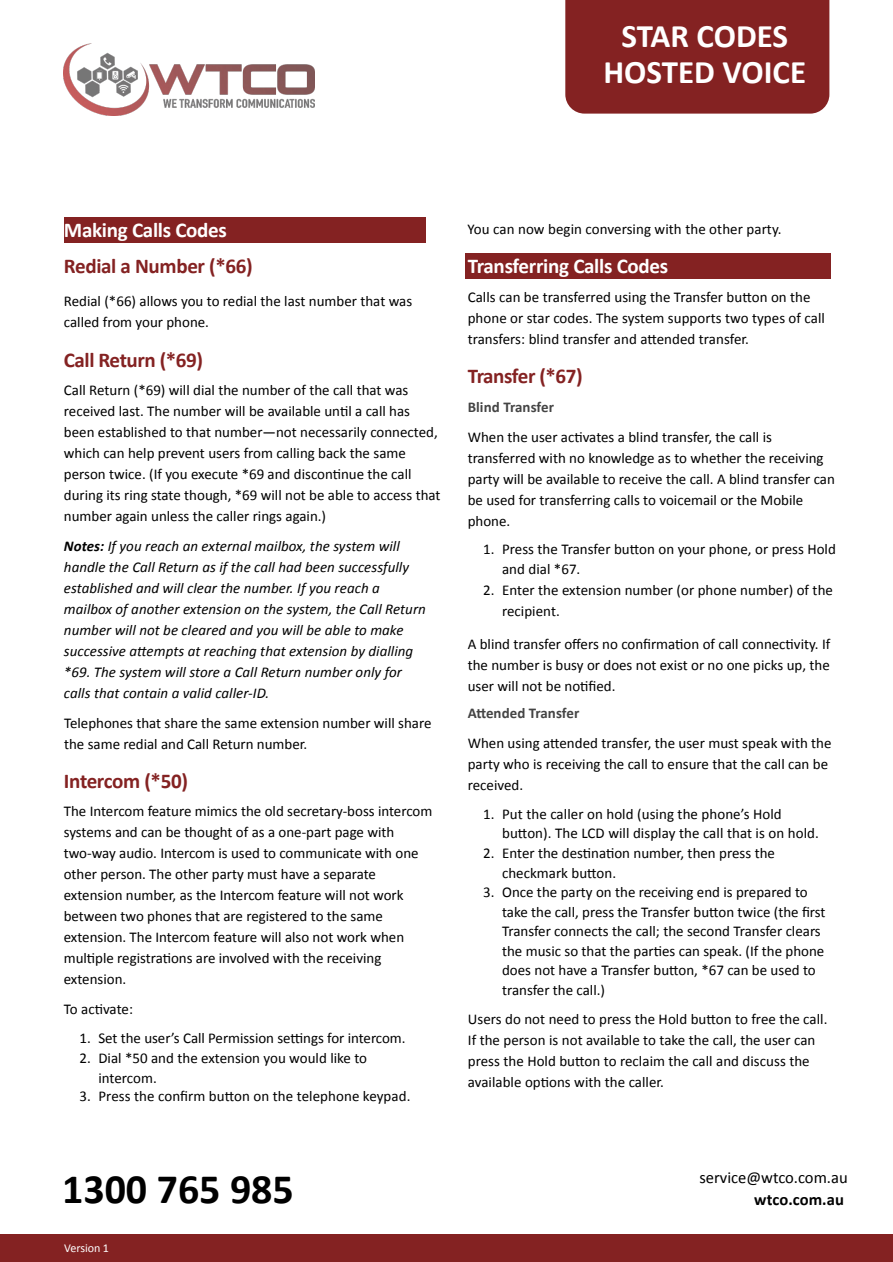
<style>
.page{position:relative;width:893px;height:1262px;background:#fff}
.page>*{position:absolute;margin:0;border:0;box-sizing:border-box;transform-origin:0 0}
.t1{font:700 42px "Calibri";color:#000}
.t2{font:700 33px/36.6px "Calibri";color:#fff;text-align:center}
.t3{font:700 21px "Calibri";letter-spacing:-.02em;color:#842222}
.t4{font:700 21px "Calibri";letter-spacing:-.015em;color:#fff}
.t5{font:16.5px "Calibri";color:#000}
.t6{font:700 16.5px "Calibri";letter-spacing:.005em;color:#000}
.t7{font:15px/21px "Calibri";color:#000}
.t8{font:italic 15px/21px "Calibri";letter-spacing:.005em;color:#000}
.t9{font:700 15px "Calibri";letter-spacing:.005em;color:#444}
.t10{font:12px "Calibri";letter-spacing:-.005em;color:#fff}
.s1{font-weight:700}
</style>
<div class="page">
<div style="left:565px;top:0;width:264px;height:114px;background:#842222"></div>
<img style="left:64px;top:44px;width:250px;height:72px">
<div style="left:0;top:1234px;width:892px;height:27px;background:#842222"></div>
<div style="left:64px;top:217px;width:361px;height:26px;background:#842222"></div>
<div style="left:465px;top:253px;width:366px;height:26px;background:#842222"></div>
<h2 class="t2" style="left:603px;top:16px;width:204px">STAR CODES<br>HOSTED VOICE</h2>
<h3 class="t4" style="left:64px;top:215px;width:164px">Making Calls Codes</h3>
<h3 class="t3" style="left:64px;top:251px;width:190px">Redial a Number (*66)</h3>
<p class="t7" style="left:64px;top:290px;width:350px">Redial (*66) allows you to redial the last number that was called from your phone.</p>
<h3 class="t3" style="left:64px;top:345px;width:141px">Call Return (*69)</h3>
<p class="t7" style="left:64px;top:379px;width:378px">Call Return (*69) will dial the number of the call that was received last. The number will be available until a call has been established to that number—not necessarily connected, which can help prevent users from calling back the same person twice. (If you execute *69 and discontinue the call during its ring state though, *69 will not be able to access that number again unless the caller rings again.)</p>
<p class="t8" style="left:64px;top:535px;width:363px"><span class="s1">Notes:</span> If you reach an external mailbox, the system will handle the Call Return as if the call had been successfully established and will clear the number. If you reach a mailbox of another extension on the system, the Call Return number will not be cleared and you will be able to make successive attempts at reaching that extension by dialling *69. The system will store a Call Return number only for calls that contain a valid caller-ID.</p>
<p class="t7" style="left:64px;top:712px;width:369px">Telephones that share the same extension number will share the same redial and Call Return number.</p>
<h3 class="t3" style="left:64px;top:766px;width:126px">Intercom (*50)</h3>
<p class="t7" style="left:64px;top:800px;width:370px">The Intercom feature mimics the old secretary-boss intercom systems and can be thought of as a one-part page with two-way audio. Intercom is used to communicate with one other person. The other party must have a separate extension number, as the Intercom feature will not work between two phones that are registered to the same extension. The Intercom feature will also not work when multiple registrations are involved with the receiving extension.</p>
<p class="t7" style="left:64px;top:998px;width:71px">To activate:</p>
<p class="t7" style="left:80px;top:1027px;width:327px">1. Set the user’s Call Permission settings for intercom.</p>
<p class="t7" style="left:98px;top:1047px;width:270px;line-height:19.6px;text-indent:-19px">2. Dial *50 and the extension you would like to intercom.</p>
<p class="t7" style="left:80px;top:1084px;width:332px">3. Press the confirm button on the telephone keypad.</p>
<h1 class="t1" style="left:62px;top:1159px;width:233px">1300 765 985</h1>
<p class="t10" style="left:64px;top:1240px;width:46px">Version 1</p>
<p class="t7" style="left:467px;top:218px;width:315px">You can now begin conversing with the other party.</p>
<h3 class="t4" style="left:467px;top:251px;width:202px">Transferring Calls Codes</h3>
<p class="t7" style="left:467px;top:286px;width:358px">Calls can be transferred using the Transfer button on the phone or star codes. The system supports two types of call transfers: blind transfer and attended transfer.</p>
<h3 class="t3" style="left:467px;top:361px;width:116px">Transfer (*67)</h3>
<p class="t9" style="left:467px;top:396px;width:88px">Blind Transfer</p>
<p class="t7" style="left:467px;top:426px;width:368px">When the user activates a blind transfer, the call is transferred with no knowledge as to whether the receiving party will be available to receive the call. A blind transfer can be used for transferring calls to voicemail or the Mobile phone.</p>
<p class="t7" style="left:502px;top:539px;width:335px;line-height:19.6px;text-indent:-19px">1. Press the Transfer button on your phone, or press Hold and dial *67.</p>
<p class="t7" style="left:502px;top:579px;width:332px;text-indent:-19px">2. Enter the extension number (or phone number) of the recipient.</p>
<p class="t7" style="left:467px;top:633px;width:364px;text-align:justify">A blind transfer offers no confirmation of call connectivity. If the number is busy or does not exist or no one picks up, the user will not be notified.</p>
<p class="t9" style="left:467px;top:702px;width:113px">Attended Transfer</p>
<p class="t7" style="left:467px;top:732px;width:365px">When using attended transfer, the user must speak with the party who is receiving the call to ensure that the call can be received.</p>
<p class="t7" style="left:502px;top:803px;width:318px;line-height:19.6px;text-indent:-19px">1. Put the caller on hold (using the phone’s Hold button). The LCD will display the call that is on hold.</p>
<p class="t7" style="left:502px;top:842px;width:274px;line-height:19.8px;text-indent:-19px">2. Enter the destination number, then press the checkmark button.</p>
<p class="t7" style="left:502px;top:882px;width:325px;line-height:19.5px;text-indent:-19px">3. Once the party on the receiving end is prepared to take the call, press the Transfer button twice (the first Transfer connects the call; the second Transfer clears the music so that the parties can speak. (If the phone does not have a Transfer button, *67 can be used to transfer the call.)</p>
<p class="t7" style="left:468px;top:1007px;width:361px">Users do not need to press the Hold button to free the call.<br>If the person is not available to take the call, the user can press the Hold button to reclaim the call and discuss the available options with the caller.</p>
<p class="t5" style="left:699px;top:1166px;width:150px">service@wtco.com.au</p>
<p class="t6" style="left:754px;top:1188px;width:91px">wtco.com.au</p>
</div>
